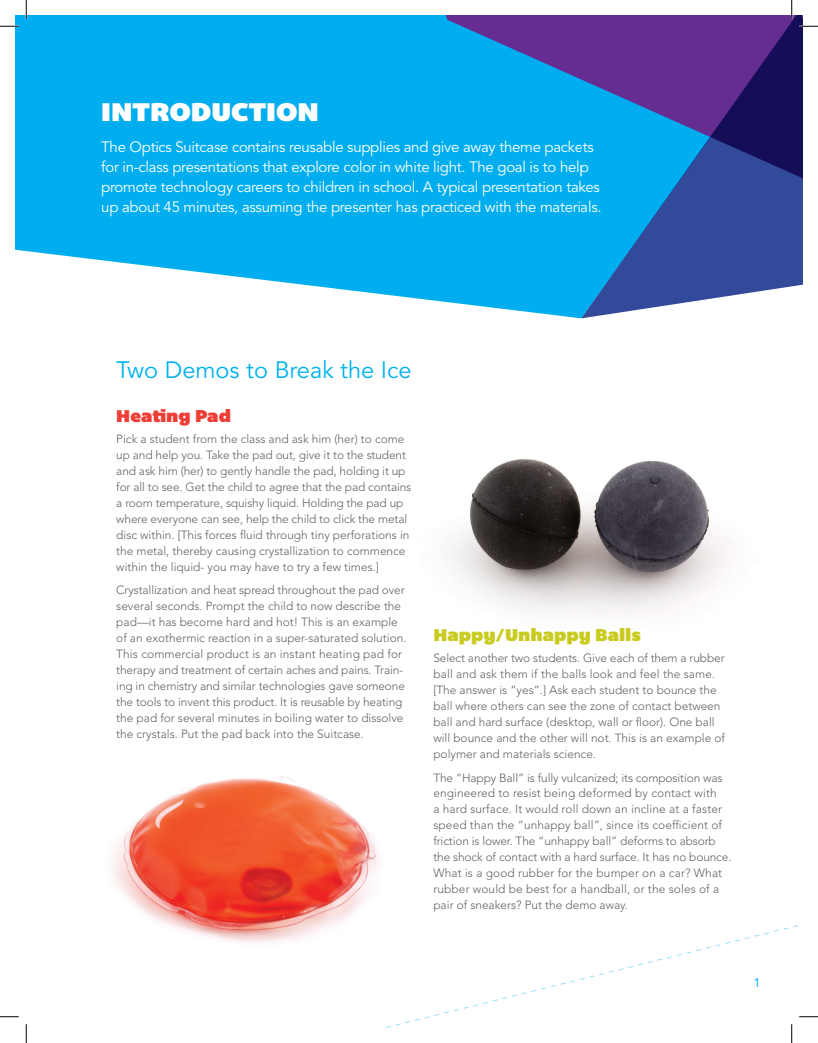
<style>
.page{position:relative;width:818px;height:1043px;background:#fff}
.page>*{position:absolute;margin:0;border:0;box-sizing:border-box;transform-origin:0 0}
.t1{font:26.25px "Bemio";color:#fff}
.t2{font:23.62px "Avenir LT Std";color:#00b3ef}
.t3{font:17.5px "Bemio";color:#cacb20}
.t4{font:17.5px "Bemio";color:#ee3e35}
.t5{font:15px/20px "Avenir LT Std";letter-spacing:-.02em;color:#fff}
.t6{font:12.5px "Avenir LT Std";color:#00b3ef}
.t7{font:300 11.88px/15.9px "Avenir LT Std";color:#636366}
</style>
<div class="page">
<svg style="left:15px;top:15px;width:566px;height:303px;background:#20b8f1"></svg>
<svg style="left:445px;top:15px;width:136px;height:163px;background:#1593db"></svg>
<img style="left:447px;top:459px;width:285px;height:197px">
<svg style="left:581px;top:15px;width:221px;height:303px;background:#3b5ca9"></svg>
<img style="left:112px;top:776px;width:268px;height:167px">
<svg style="left:346px;top:905px;width:456px;height:123px"></svg>
<svg style="left:0;top:25px;width:19px;height:2px"></svg>
<svg style="left:799px;top:25px;width:19px;height:2px"></svg>
<svg style="left:0;top:1016px;width:19px;height:1px"></svg>
<svg style="left:799px;top:1015px;width:19px;height:2px"></svg>
<svg style="left:25px;top:0;width:2px;height:19px"></svg>
<svg style="left:25px;top:1024px;width:2px;height:18px"></svg>
<svg style="left:790px;top:0;width:2px;height:19px"></svg>
<svg style="left:790px;top:1024px;width:2px;height:18px"></svg>
<h1 class="t1" style="left:101px;top:91px;width:219px">INTRODUCTION</h1>
<p class="t5" style="left:101px;top:137px;width:502px">The Optics Suitcase contains reusable supplies and give away theme packets for in-class presentations that explore color in white light. The goal is to help promote technology careers to children in school. A typical presentation takes up about 45 minutes, assuming the presenter has practiced with the materials.</p>
<h2 class="t2" style="left:116px;top:356px;width:297px">Two Demos to Break the Ice</h2>
<h3 class="t4" style="left:116px;top:402px;width:116px">Heating Pad</h3>
<p class="t7" style="left:116px;top:431px;width:296px">Pick a student from the class and ask him (her) to come up and help you. Take the pad out, give it to the student and ask him (her) to gently handle the pad, holding it up for all to see. Get the child to agree that the pad contains a room temperature, squishy liquid. Holding the pad up where everyone can see, help the child to click the metal disc within. [This forces fluid through tiny perforations in the metal, thereby causing crystallization to commence within the liquid- you may have to try a few times.]</p>
<p class="t7" style="left:116px;top:582px;width:291px">Crystallization and heat spread throughout the pad over several seconds. Prompt the child to now describe the pad—it has become hard and hot! This is an example of an exothermic reaction in a super-saturated solution.<br>This commercial product is an instant heating pad for therapy and treatment of certain aches and pains. Train&shy;ing in chemistry and similar technologies gave someone the tools to invent this product. It is reusable by heating the pad for several minutes in boiling water to dissolve the crystals. Put the pad back into the Suitcase.</p>
<h3 class="t3" style="left:433px;top:621px;width:209px">Happy/Unhappy Balls</h3>
<p class="t7" style="left:433px;top:650px;width:293px">Select another two students. Give each of them a rubber ball and ask them if the balls look and feel the same. [The answer is “yes”.] Ask each student to bounce the ball where others can see the zone of contact between ball and hard surface (desktop, wall or floor). One ball will bounce and the other will not. This is an example of polymer and materials science.</p>
<p class="t7" style="left:433px;top:769px;width:299px">The “Happy Ball” is fully vulcanized; its composition was engineered to resist being deformed by contact with<br>a hard surface. It would roll down an incline at a faster speed than the “unhappy ball”, since its coefficient of friction is lower. The “unhappy ball” deforms to absorb the shock of contact with a hard surface. It has no bounce.<br>What is a good rubber for the bumper on a car? What rubber would be best for a handball, or the soles of a pair of sneakers? Put the demo away.</p>
<p class="t6" style="left:753px;top:975px;width:8px">1</p>
</div>
